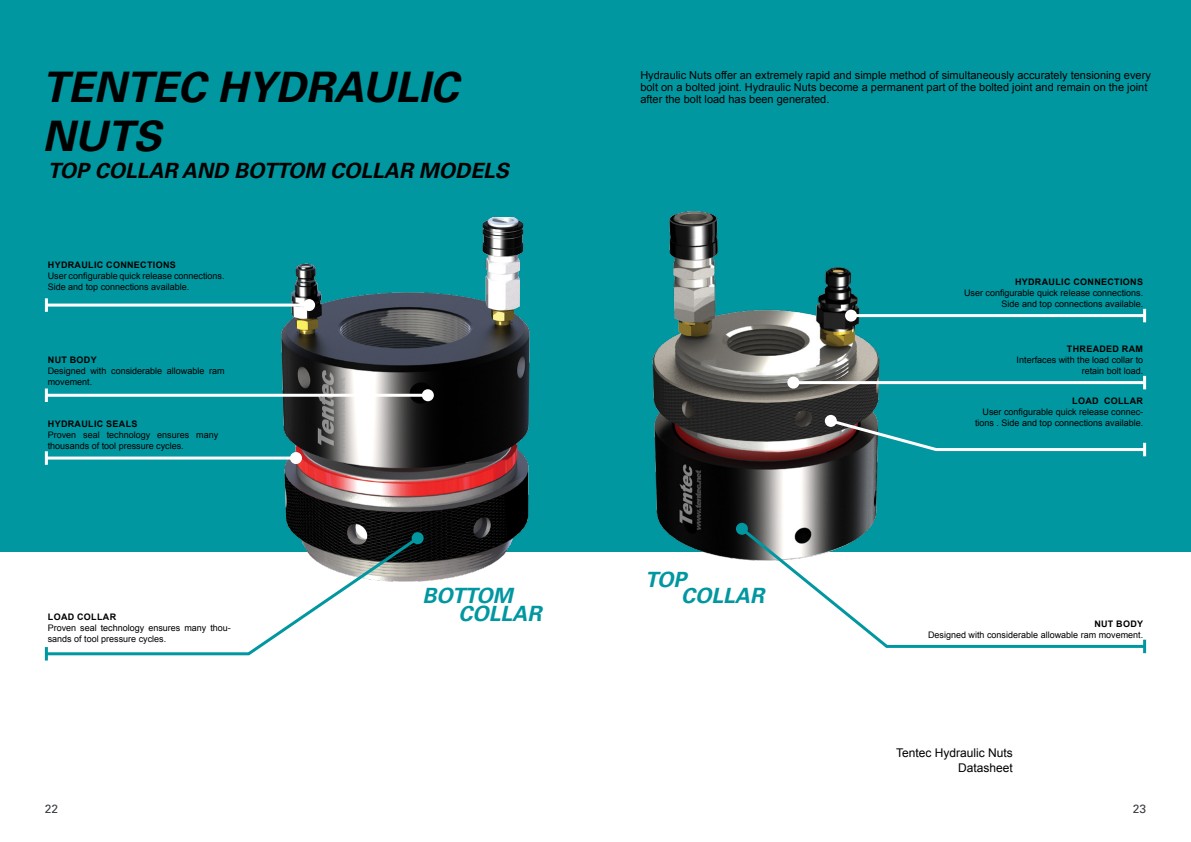
<style>
.page{position:relative;width:1191px;height:842px;background:#fff}
.page>*{position:absolute;margin:0;border:0;box-sizing:border-box;transform-origin:0 0}
.t1{font:italic 700 42px/49px "Univers LT Std";color:#000}
.t2{font:italic 700 21px "Univers LT Std";color:#000}
.t3{font:italic 700 21px/18px "Univers LT Std";color:#0097a0}
.t4{font:12px/14.4px "Arial";color:#000;text-align:right}
.t5{font:12px "Univers LT Std";color:#373d42}
.t6{font:11px/12px "Arial";color:#000}
.t7{font:9px/11px "Arial";color:#000}
.t8{font:700 9px "Arial";letter-spacing:.035em;color:#000}
</style>
<div class="page">
<div style="left:0;top:0;width:1191px;height:552px;background:#0097a0"></div>
<img style="left:652px;top:211px;width:245px;height:348px">
<img style="left:272px;top:218px;width:258px;height:364px">
<hr style="left:851px;top:314px;width:293px;height:3px;background:#fff">
<svg style="left:1143px;top:309px;width:3px;height:13px"></svg>
<div style="left:845px;top:310px;width:12px;height:12px;background:#fff;border-radius:50%"></div>
<hr style="left:793px;top:381px;width:351px;height:3px;background:#fff">
<svg style="left:1143px;top:376px;width:3px;height:13px"></svg>
<div style="left:787px;top:377px;width:12px;height:12px;background:#fff;border-radius:50%"></div>
<svg style="left:827px;top:417px;width:320px;height:39px"></svg>
<div style="left:825px;top:415px;width:12px;height:12px;background:#fff;border-radius:50%"></div>
<svg style="left:737px;top:525px;width:410px;height:124px"></svg>
<svg style="left:1143px;top:640px;width:3px;height:13px"></svg>
<div style="left:736px;top:523px;width:12px;height:12px;background:#0097a0;border-radius:50%"></div>
<hr style="left:46px;top:304px;width:263px;height:3px;background:#fff">
<hr style="left:45px;top:298px;width:3px;height:14px;background:#fff">
<div style="left:303px;top:299px;width:12px;height:12px;background:#fff;border-radius:50%"></div>
<hr style="left:46px;top:394px;width:382px;height:3px;background:#fff">
<hr style="left:45px;top:388px;width:3px;height:14px;background:#fff">
<div style="left:422px;top:389px;width:12px;height:12px;background:#fff;border-radius:50%"></div>
<hr style="left:46px;top:456px;width:250px;height:3px;background:#fff">
<hr style="left:45px;top:451px;width:3px;height:14px;background:#fff">
<div style="left:290px;top:452px;width:12px;height:12px;background:#fff;border-radius:50%"></div>
<svg style="left:44px;top:534px;width:378px;height:123px"></svg>
<svg style="left:45px;top:647px;width:3px;height:13px"></svg>
<div style="left:411px;top:532px;width:12px;height:12px;background:#0097a0;border-radius:50%"></div>
<h1 class="t1" style="left:42px;top:63px;width:418px">TENTEC HYDRAULIC<br>NUTS</h1>
<h2 class="t2" style="left:48px;top:159px;width:462px">TOP COLLAR AND BOTTOM COLLAR MODELS</h2>
<p class="t8" style="left:48px;top:260px;width:129px">HYDRAULIC CONNECTIONS</p>
<p class="t7" style="left:48px;top:270px;width:178px">User configurable quick release connections.<br>Side and top connections available.</p>
<p class="t8" style="left:48px;top:355px;width:50px">NUT BODY</p>
<p class="t7" style="left:48px;top:366px;width:178px">Designed with considerable allowable ram movement.</p>
<p class="t8" style="left:48px;top:419px;width:91px">HYDRAULIC SEALS</p>
<p class="t7" style="left:48px;top:429px;width:172px">Proven seal technology ensures many thousands of tool pressure cycles.</p>
<p class="t8" style="left:48px;top:612px;width:70px">LOAD COLLAR</p>
<p class="t7" style="left:48px;top:623px;width:185px">Proven seal technology ensures many thou&shy;sands of tool pressure cycles.</p>
<h2 class="t3" style="left:458px;top:587px;width:84px;text-indent:-36px">BOTTOM<br>COLLAR</h2>
<p class="t6" style="left:640px;top:69px;width:512px">Hydraulic Nuts offer an extremely rapid and simple method of simultaneously accurately tensioning every bolt on a bolted joint. Hydraulic Nuts become a permanent part of the bolted joint and remain on the joint after the bolt load has been generated.</p>
<p class="t8" style="left:1015px;top:277px;width:129px">HYDRAULIC CONNECTIONS</p>
<p class="t7" style="left:964px;top:287px;width:181px;text-align:right">User configurable quick release connections.<br>Side and top connections available.</p>
<p class="t8" style="left:1067px;top:344px;width:78px">THREADED RAM</p>
<p class="t7" style="left:1016px;top:354px;width:128px;text-align:right">Interfaces with the load collar to retain bolt load.</p>
<h2 class="t3" style="left:681px;top:572px;width:84px;line-height:16px;text-indent:-36px">TOP<br>COLLAR</h2>
<p class="t8" style="left:1072px;top:396px;width:72px">LOAD COLLAR</p>
<p class="t7" style="left:975px;top:407px;width:170px;text-align:right">User configurable quick release connec&shy;tions . Side and top connections available.</p>
<p class="t8" style="left:1094px;top:619px;width:50px">NUT BODY</p>
<p class="t7" style="left:928px;top:629px;width:217px">Designed with considerable allowable ram movement.</p>
<h3 class="t4" style="left:896px;top:746px;width:118px">Tentec Hydraulic Nuts<br>Datasheet</h3>
<h3 class="t5" style="left:45px;top:802px;width:15px">22</h3>
<h3 class="t5" style="left:1132px;top:802px;width:15px">23</h3>
</div>
